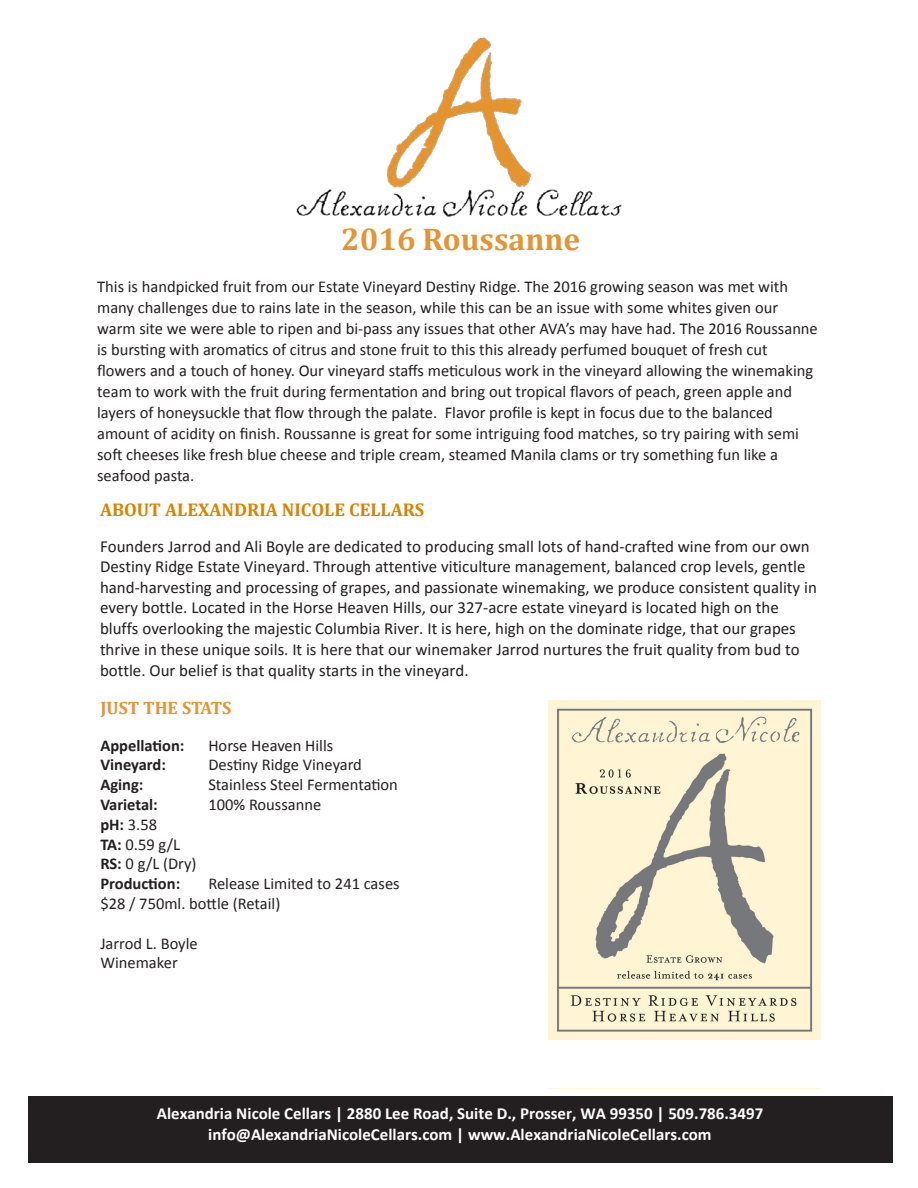
<style>
.page{position:relative;width:918px;height:1188px;background:#fff}
.page>*{position:absolute;margin:0;border:0;box-sizing:border-box;transform-origin:0 0}
.t1{font:700 31.5px "Cambria";color:#e49433}
.t2{font:700 30.75px "Cambria";color:#da8200}
.t3{font:700 18.45px "Cambria";color:#da8200}
.t4{font:700 18px "Cambria";letter-spacing:-.01em;color:#e49433}
.t5{font:16.95px/20.7px "Calibri";color:#231f20}
.t6{font:700 16.95px/20.7px "Calibri";color:#fff;text-align:center}
.t7{font:700 16.95px/20.7px "Calibri";color:#231f20}
.t8{font:16.5px/21px "Calibri";color:#231f20}
.t9{font:700 16.5px/19.8px "Calibri";color:#231f20}
.s1{font-weight:400}
</style>
<div class="page">
<img style="left:296px;top:37px;width:326px;height:180px">
<div style="left:28px;top:1096px;width:864px;height:66px;background:#231f20"></div>
<img style="left:549px;top:700px;width:271px;height:340px">
<h2 class="t2" style="left:343px;top:217px;width:235px">2015 Roussanne</h2>
<p class="t5" style="left:100px;top:276px;width:720px">This handpicked fruit from our Estate Vineyard, Destiny Ridge, our 2015 looks to be our most concentrated and scintillating Roussanne to date. The 2015 vintage was a historically warm year at Destiny Ridge Vineyard and Washington state. The fruit from that hot growing year is showing beautifully and has boosted the already perfumed bouquet of fresh cut lime, juicy Redhaven peach and a touch of cream and honey. Our vineyard staff meticulously worked in the vineyard during what shaped out to be the warmest year ever in Washington State. They helped the winemaking team nurture the wine to bring out the succulent and tropical flavors of lemon, the ample layers of lilac, and honey crisp apple that flow through the palate which is focused, balanced and long. Roussanne is great for some intriguing food matches, try pairing with semi soft cheeses like fresh Chevre and aged Gouda; Manila</p>
<h1 class="t1" style="left:341px;top:217px;width:241px">2016 Roussanne</h1>
<p class="t8" style="left:97px;top:275px;width:722px">This is handpicked fruit from our Estate Vineyard Destiny Ridge. The 2016 growing season was met with many challenges due to rains late in the season, while this can be an issue with some whites given our warm site we were able to ripen and bi-pass any issues that other AVA’s may have had. The 2016 Roussanne is bursting with aromatics of citrus and stone fruit to this this already perfumed bouquet of fresh cut flowers and a touch of honey. Our vineyard staffs meticulous work in the vineyard allowing the winemaking team to work with the fruit during fermentation and bring out tropical flavors of peach, green apple and layers of honeysuckle that flow through the palate. Flavor profile is kept in focus due to the balanced amount of acidity on finish. Roussanne is great for some intriguing food matches, so try pairing with semi soft cheeses like fresh blue cheese and triple cream, steamed Manila clams or try something fun like a seafood pasta.</p>
<p class="t3" style="left:100px;top:497px;width:326px">ABOUT ALEXANDRIA NICOLE CELLARS</p>
<p class="t5" style="left:100px;top:535px;width:718px">Founders Jarrod and Ali Boyle are dedicated to producing small lots of hand-crafted wine from our own Destiny Ridge Estate Vineyard. Through attentive viticulture management, balanced crop levels, gentle hand-harvesting and processing of grapes, and passionate winemaking, we produce consistent quality in every bottle. Located in the Horse Heaven Hills, our 327-acre estate vineyard is located high on the bluffs overlooking the majestic Columbia River. It is here, high on the dominate ridge, that our grapes thrive in these unique soils. It is here that our winemaker Jarrod nurtures the fruit quality from bud to bottle. Our belief is that quality starts in the vineyard.</p>
<p class="t3" style="left:100px;top:694px;width:140px">JUST THE STATS</p>
<p class="t7" style="left:100px;top:732px;width:88px">Appellation:</p>
<p class="t5" style="left:211px;top:732px;width:130px">Horse Heaven Hills</p>
<p class="t7" style="left:100px;top:753px;width:69px">Vineyard:</p>
<p class="t5" style="left:211px;top:753px;width:160px">Destiny Ridge Vineyard</p>
<p class="t7" style="left:100px;top:773px;width:46px">Aging:</p>
<p class="t5" style="left:211px;top:773px;width:197px">Stainless Steel Fermentation</p>
<p class="t7" style="left:100px;top:794px;width:62px">Varietal:</p>
<p class="t5" style="left:211px;top:794px;width:118px">100% Roussanne</p>
<p class="t7" style="left:100px;top:815px;width:100px">pH: <span class="s1">3.56<br></span>TA: <span class="s1">0.58 g/L<br></span>RS: <span class="s1">0 g/L (Dry)<br></span>Production:</p>
<p class="t4" style="left:100px;top:695px;width:132px">JUST THE STATS</p>
<p class="t9" style="left:100px;top:734px;width:86px">Appellation:</p>
<p class="t8" style="left:208px;top:734px;width:126px">Horse Heaven Hills</p>
<p class="t9" style="left:100px;top:754px;width:67px">Vineyard:</p>
<p class="t8" style="left:208px;top:754px;width:155px">Destiny Ridge Vineyard</p>
<p class="t9" style="left:100px;top:774px;width:45px">Aging:</p>
<p class="t8" style="left:208px;top:773px;width:191px">Stainless Steel Fermentation</p>
<p class="t9" style="left:100px;top:794px;width:59px">Varietal:</p>
<p class="t8" style="left:208px;top:793px;width:114px">100% Roussanne</p>
<p class="t9" style="left:100px;top:814px;width:98px">pH: <span class="s1">3.58<br></span>TA: <span class="s1">0.59 g/L<br></span>RS: <span class="s1">0 g/L (Dry)<br></span>Production:</p>
<p class="t8" style="left:100px;top:873px;width:301px;line-height:19.8px;text-indent:108px">Release Limited to 241 cases $28 / 750ml. bottle (Retail)</p>
<p class="t8" style="left:100px;top:932px;width:99px;line-height:19.8px">Jarrod L. Boyle<br>Winemaker</p>
<p class="t5" style="left:211px;top:877px;width:198px">Release Limited to 197 cases</p>
<p class="t6" style="left:157px;top:1103px;width:608px">Alexandria Nicole Cellars | 2880 Lee Road, Suite D., Prosser, WA 99350 | 509.786.3497 info@AlexandriaNicoleCellars.com | www.AlexandriaNicoleCellars.com</p>
</div>
